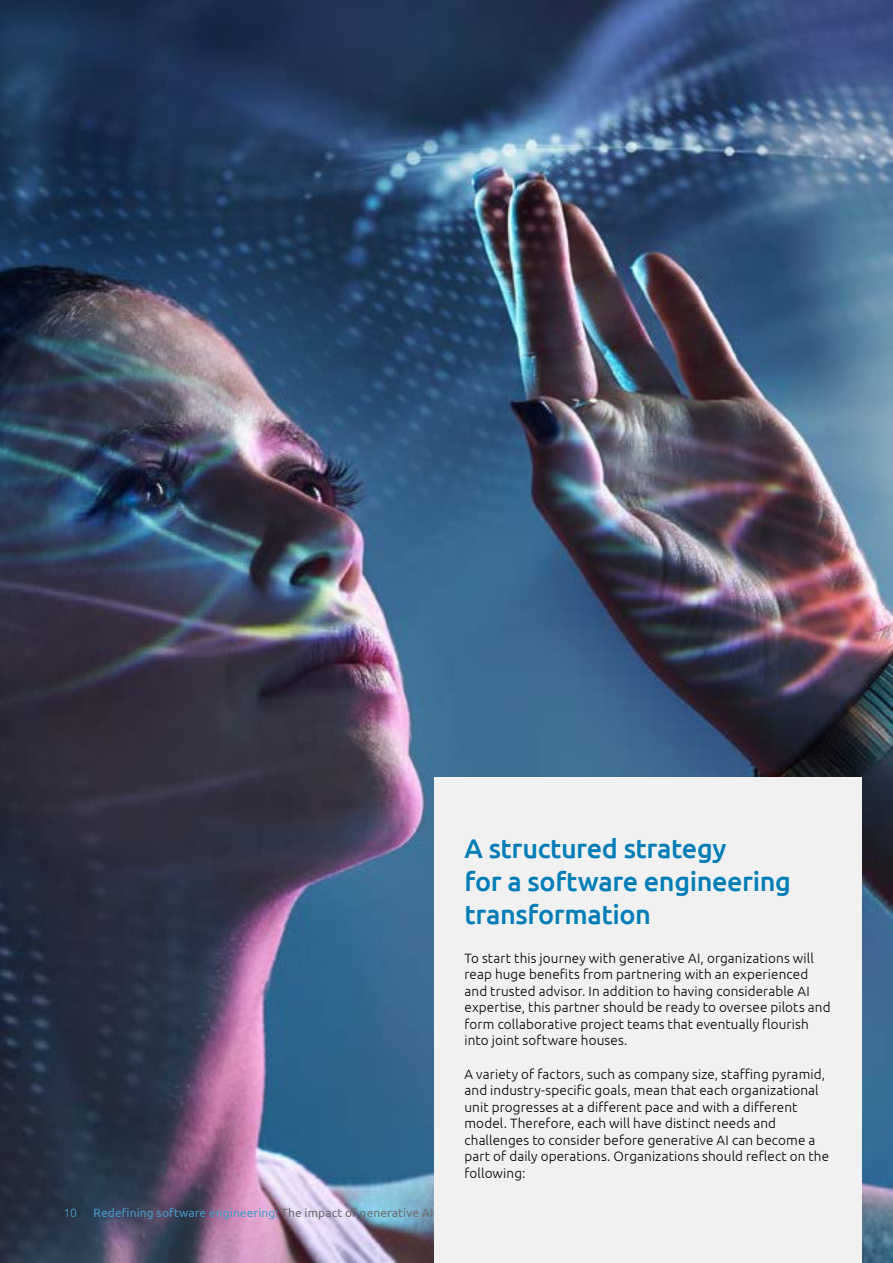
<style>
.page{position:relative;width:893px;height:1263px;background:#fff}
.page>*{position:absolute;margin:0;border:0;box-sizing:border-box;transform-origin:0 0}
.t1{font:500 27px/33px "Ubuntu";letter-spacing:-.015em;color:#007db7}
.t2{font:300 13.5px/16.5px "Ubuntu";letter-spacing:.01em;color:#000}
.t3{font:12px "Ubuntu";letter-spacing:.01em;color:#4798c7}
.t4{font:300 12px "Ubuntu";color:#569dca}
.s1{color:#6d6e71}
</style>
<div class="page">
<img style="left:0;top:0;width:893px;height:1263px">
<div style="left:435px;top:777px;width:427px;height:486px;background:#f1f1f2"></div>
<p class="t4" style="left:64px;top:1205px;width:15px">10</p>
<p class="t3" style="left:94px;top:1205px;width:341px">Redefining software engineering: <span class="s1">The impact of generative AI</span></p>
<h1 class="t1" style="left:464px;top:831px;width:328px">A structured strategy<br>for a software engineering transformation</h1>
<p class="t2" style="left:464px;top:949px;width:368px">To start this journey with generative AI, organizations will reap huge benefits from partnering with an experienced and trusted advisor. In addition to having considerable AI expertise, this partner should be ready to oversee pilots and form collaborative project teams that eventually flourish into joint software houses.</p>
<p class="t2" style="left:464px;top:1065px;width:366px">A variety of factors, such as company size, staffing pyramid, and industry-specific goals, mean that each organizational unit progresses at a different pace and with a different model. Therefore, each will have distinct needs and challenges to consider before generative AI can become a part of daily operations. Organizations should reflect on the following:</p>
</div>
